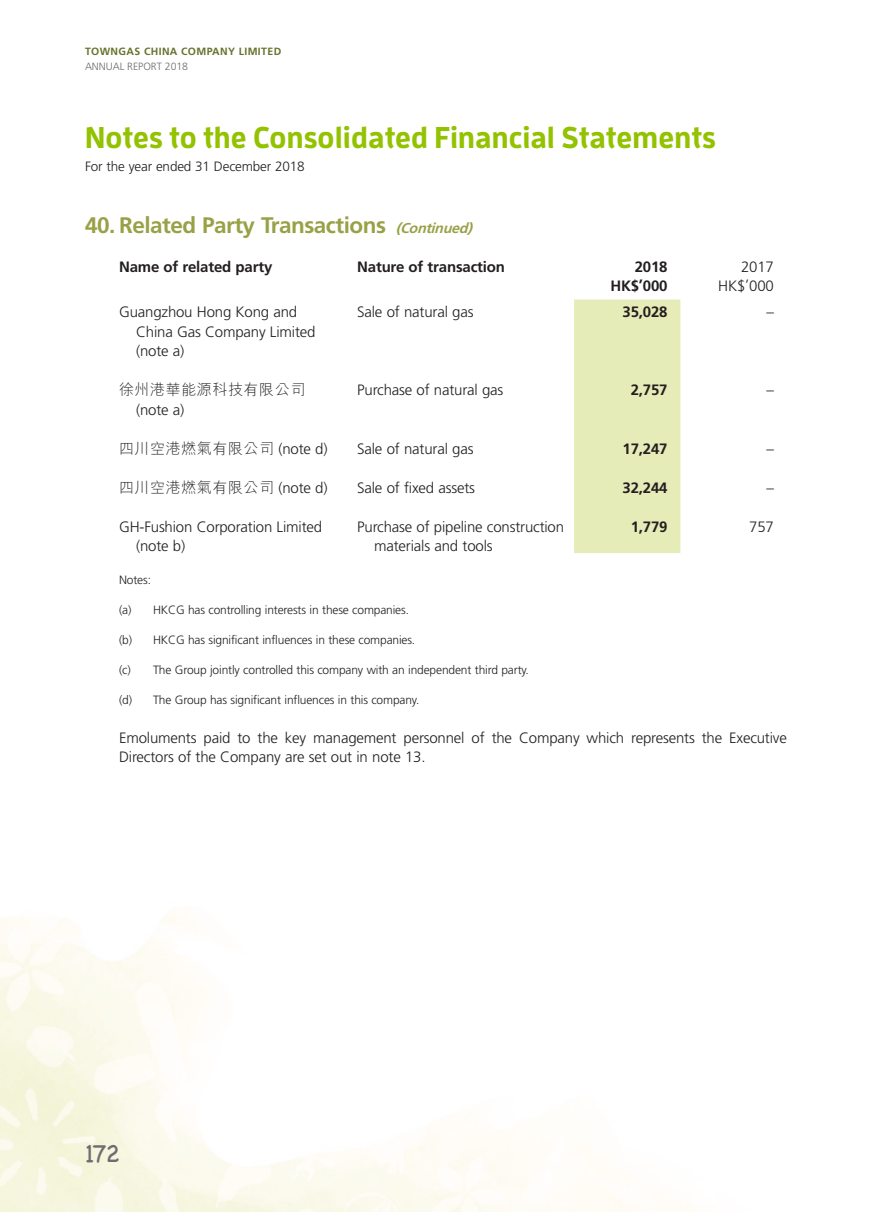
<style>
.page{position:relative;width:893px;height:1212px;background:#fff}
.page>*{position:absolute;margin:0;border:0;box-sizing:border-box;transform-origin:0 0}
.t1{font:700 30px "Enzo OT";letter-spacing:.005em;color:#93c200}
.t2{font:25.5px "Chalkboard";color:#6c6d70}
.Heading_1{font:700 22.5px "Frutiger LT Std";letter-spacing:-.02em;color:#99a146}
.Body_Text{font:300 15px/19.5px "Frutiger LT Std";letter-spacing:-.01em;color:#231f20}
.Body_Text-2{font:700 15px "Frutiger LT Std";letter-spacing:-.01em;color:#231f20}
.Body_Text-3{font:300 15px/19.5px "M Hei HK";letter-spacing:.04em;color:#231f20}
.t3{font:300 13.5px "Frutiger LT Std";letter-spacing:-.01em;color:#231f20}
.Notes{font:300 12px "Frutiger LT Std";letter-spacing:-.01em;color:#231f20}
.t4{font:700 10.5px "Frutiger LT Std";letter-spacing:.035em;color:#69712d}
.t5{font:300 10.5px "Frutiger LT Std";letter-spacing:-.005em;color:#6c6d70}
.s1{font-style:italic;font-size:14.25px}
.s2{font-family:"Frutiger LT Std"}
</style>
<div class="page">
<img style="left:0;top:299px;width:681px;height:913px">
<div style="left:574px;top:299px;width:106px;height:254px;background:#e6ecb7"></div>
<p class="t4" style="left:85px;top:45px;width:198px">TOWNGAS CHINA COMPANY LIMITED</p>
<p class="t5" style="left:85px;top:61px;width:105px">ANNUAL REPORT 2018</p>
<h1 class="t1" style="left:85px;top:118px;width:632px">Notes to the Consolidated Financial Statements</h1>
<p class="t3" style="left:85px;top:158px;width:221px">For the year ended 31 December 2018</p>
<p class="Heading_1" style="left:85px;top:212px;width:393px">40. Related Party Transactions <span class="s1">(Continued)</span></p>
<p class="Body_Text-2" style="left:119px;top:258px;width:155px">Name of related party</p>
<p class="Body_Text-2" style="left:357px;top:258px;width:149px">Nature of transaction</p>
<p class="Body_Text-2" style="left:635px;top:258px;width:34px">2018</p>
<p class="Body_Text" style="left:741px;top:257px;width:34px">2017</p>
<p class="Body_Text-2" style="left:610px;top:277px;width:59px">HK$’000</p>
<p class="Body_Text" style="left:718px;top:276px;width:57px">HK$’000</p>
<p class="Body_Text" style="left:136px;top:302px;width:181px;text-indent:-17px">Guangzhou Hong Kong and<br>China Gas Company Limited (note a)</p>
<p class="Body_Text" style="left:357px;top:302px;width:118px">Sale of natural gas</p>
<p class="Body_Text-2" style="left:623px;top:303px;width:46px">35,028</p>
<p class="Body_Text" style="left:766px;top:302px;width:9px">–</p>
<p class="Body_Text-3" style="left:136px;top:380px;width:171px;text-indent:-17px">徐州港華能源科技有限公司<span class="s2">(note a)</span></p>
<p class="Body_Text" style="left:357px;top:380px;width:148px">Purchase of natural gas</p>
<p class="Body_Text-2" style="left:631px;top:381px;width:38px">2,757</p>
<p class="Body_Text" style="left:766px;top:380px;width:9px">–</p>
<p class="Body_Text-3" style="left:119px;top:438px;width:210px">四川空港燃氣有限公司 <span class="s2">(note d)</span></p>
<p class="Body_Text" style="left:357px;top:439px;width:118px">Sale of natural gas</p>
<p class="Body_Text-2" style="left:623px;top:440px;width:46px">17,247</p>
<p class="Body_Text" style="left:766px;top:439px;width:9px">–</p>
<p class="Body_Text-3" style="left:119px;top:477px;width:210px">四川空港燃氣有限公司 <span class="s2">(note d)</span></p>
<p class="Body_Text" style="left:357px;top:478px;width:119px">Sale of fixed assets</p>
<p class="Body_Text-2" style="left:623px;top:479px;width:46px">32,244</p>
<p class="Body_Text" style="left:766px;top:478px;width:9px">–</p>
<p class="Body_Text" style="left:136px;top:517px;width:188px;text-indent:-17px">GH-Fushion Corporation Limited (note b)</p>
<p class="Body_Text" style="left:374px;top:517px;width:191px;text-indent:-17px">Purchase of pipeline construction materials and tools</p>
<p class="Body_Text-2" style="left:631px;top:518px;width:38px">1,779</p>
<p class="Body_Text" style="left:749px;top:517px;width:26px">757</p>
<p class="Notes" style="left:119px;top:573px;width:33px">Notes:</p>
<p class="Notes" style="left:119px;top:603px;width:291px">(a) HKCG has controlling interests in these companies.</p>
<p class="Notes" style="left:119px;top:633px;width:298px">(b) HKCG has significant influences in these companies.</p>
<p class="Notes" style="left:119px;top:663px;width:411px">(c) The Group jointly controlled this company with an independent third party.</p>
<p class="Notes" style="left:119px;top:693px;width:302px">(d) The Group has significant influences in this company.</p>
<p class="Body_Text" style="left:119px;top:728px;width:669px">Emoluments paid to the key management personnel of the Company which represents the Executive<br>Directors of the Company are set out in note 13.</p>
<h2 class="t2" style="left:85px;top:1139px;width:36px">172</h2>
</div>
